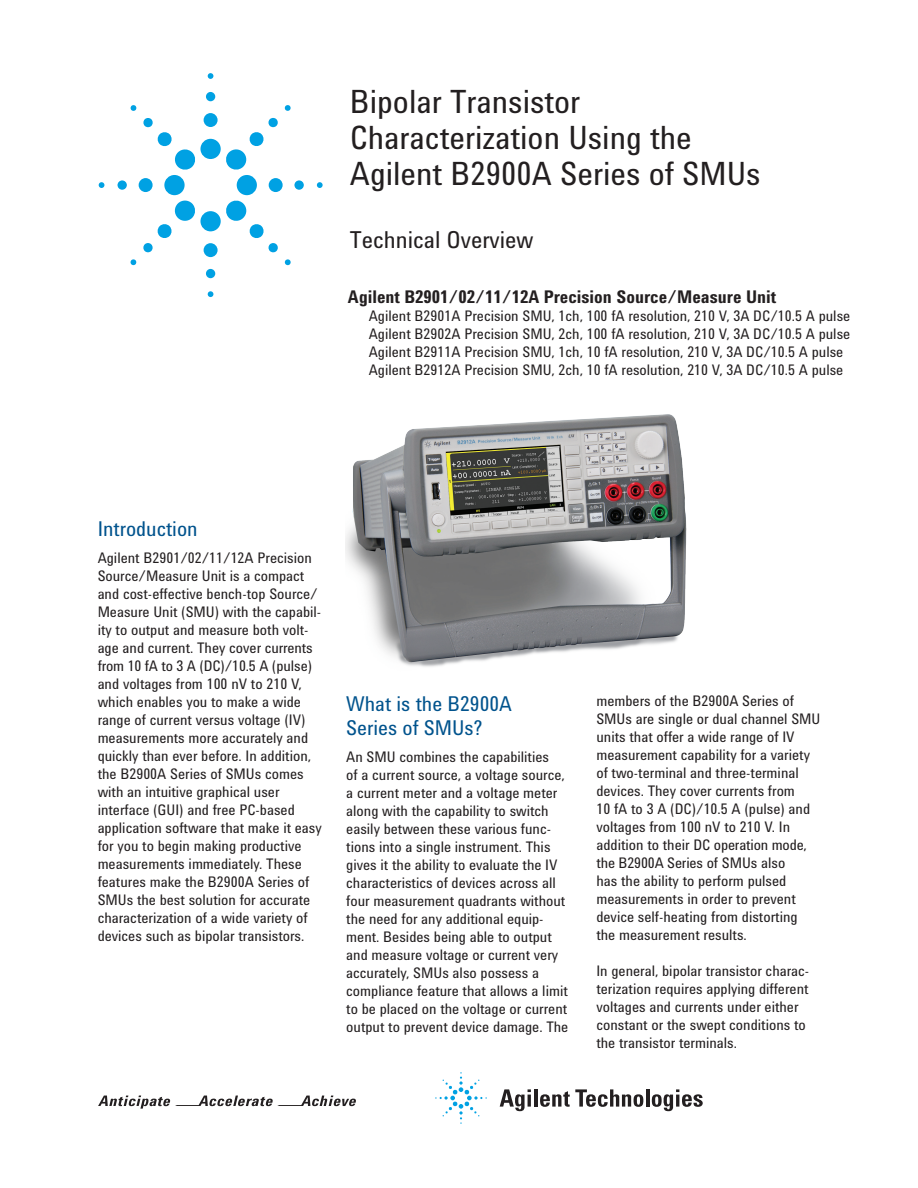
<style>
.page{position:relative;width:918px;height:1188px;background:#fff}
.page>*{position:absolute;margin:0;border:0;box-sizing:border-box;transform-origin:0 0}
.Bullets_-_Second_Lev{font:33px/36px "Agilent Condensed CFF";color:#231f20}
.Bullets_-_Second_Lev-2{font:24px "Agilent Condensed CFF";color:#231f20}
.Header_14_16_blue{font:21px/24px "Agilent Condensed CFF";color:#00538d}
.Body_Text{font:700 18px "Agilent Condensed CFF";color:#231f20}
.Body_Text-2{font:15px/18px "Agilent Condensed CFF";color:#231f20}
</style>
<div class="page">
<svg style="left:500px;top:1089px;width:31px;height:22px"></svg>
<hr style="left:534px;top:1089px;width:4px;height:18px;background:#231f20">
<svg style="left:540px;top:1089px;width:103px;height:18px"></svg>
<hr style="left:646px;top:1089px;width:3px;height:18px;background:#231f20">
<svg style="left:652px;top:1089px;width:51px;height:22px"></svg>
<svg style="left:435px;top:1072px;width:52px;height:52px"></svg>
<div style="left:200px;top:139px;width:21px;height:20px;background:#00a1e3;border-radius:50%"></div>
<div style="left:204px;top:113px;width:14px;height:14px;background:#00a1e3;border-radius:50%"></div>
<div style="left:206px;top:92px;width:9px;height:9px;background:#00a1e3;border-radius:50%"></div>
<svg style="left:208px;top:73px;width:5px;height:6px"></svg>
<div style="left:237px;top:175px;width:20px;height:20px;background:#00a1e3;border-radius:50%"></div>
<div style="left:269px;top:178px;width:14px;height:14px;background:#00a1e3;border-radius:50%"></div>
<svg style="left:294px;top:180px;width:10px;height:10px"></svg>
<svg style="left:317px;top:182px;width:6px;height:6px"></svg>
<div style="left:200px;top:211px;width:21px;height:20px;background:#00a1e3;border-radius:50%"></div>
<div style="left:204px;top:243px;width:14px;height:14px;background:#00a1e3;border-radius:50%"></div>
<div style="left:206px;top:269px;width:9px;height:9px;background:#00a1e3;border-radius:50%"></div>
<svg style="left:208px;top:291px;width:5px;height:6px"></svg>
<div style="left:164px;top:175px;width:21px;height:20px;background:#00a1e3;border-radius:50%"></div>
<div style="left:139px;top:178px;width:14px;height:14px;background:#00a1e3;border-radius:50%"></div>
<div style="left:118px;top:180px;width:9px;height:10px;background:#00a1e3;border-radius:50%"></div>
<svg style="left:99px;top:182px;width:5px;height:6px"></svg>
<svg style="left:226px;top:117px;width:52px;height:53px"></svg>
<svg style="left:285px;top:105px;width:6px;height:6px"></svg>
<svg style="left:226px;top:200px;width:52px;height:53px"></svg>
<svg style="left:285px;top:259px;width:6px;height:6px"></svg>
<svg style="left:143px;top:200px;width:52px;height:53px"></svg>
<svg style="left:130px;top:259px;width:7px;height:6px"></svg>
<svg style="left:143px;top:118px;width:52px;height:52px"></svg>
<svg style="left:130px;top:105px;width:7px;height:6px"></svg>
<svg style="left:98px;top:1096px;width:258px;height:13px"></svg>
<img style="left:346px;top:414px;width:341px;height:253px">
<p class="Bullets_-_Second_Lev" style="left:350px;top:82px;width:412px">Bipolar Transistor<br>Characterization Using the<br>Agilent B2900A Series of SMUs</p>
<p class="Bullets_-_Second_Lev-2" style="left:350px;top:221px;width:185px">Technical Overview</p>
<p class="Body_Text" style="left:348px;top:283px;width:430px">Agilent B2901/02/11/12A Precision Source/Measure Unit</p>
<p class="Body_Text-2" style="left:369px;top:306px;width:483px">Agilent B2901A Precision SMU, 1ch, 100 fA resolution, 210 V, 3A DC/10.5 A pulse</p>
<p class="Body_Text-2" style="left:369px;top:324px;width:483px">Agilent B2902A Precision SMU, 2ch, 100 fA resolution, 210 V, 3A DC/10.5 A pulse</p>
<p class="Body_Text-2" style="left:369px;top:342px;width:476px">Agilent B2911A Precision SMU, 1ch, 10 fA resolution, 210 V, 3A DC/10.5 A pulse</p>
<p class="Body_Text-2" style="left:369px;top:360px;width:476px">Agilent B2912A Precision SMU, 2ch, 10 fA resolution, 210 V, 3A DC/10.5 A pulse</p>
<p class="Header_14_16_blue" style="left:98px;top:516px;width:101px">Introduction</p>
<p class="Body_Text-2" style="left:98px;top:548px;width:226px">Agilent B2901/02/11/12A Precision Source/Measure Unit is a compact and cost-effective bench-top Source/ Measure Unit (SMU) with the capabil&shy;ity to output and measure both volt&shy;age and current. They cover currents from 10 fA to 3 A (DC)/10.5 A (pulse) and voltages from 100 nV to 210 V, which enables you to make a wide range of current versus voltage (IV) measurements more accurately and quickly than ever before. In addition, the B2900A Series of SMUs comes with an intuitive graphical user interface (GUI) and free PC-based application software that make it easy for you to begin making productive measurements immediately. These features make the B2900A Series of SMUs the best solution for accurate characterization of a wide variety of devices such as bipolar transistors.</p>
<p class="Header_14_16_blue" style="left:346px;top:691px;width:167px">What is the B2900A<br>Series of SMUs?</p>
<p class="Body_Text-2" style="left:346px;top:747px;width:204px">An SMU combines the capabilities</p>
<p class="Body_Text-2" style="left:346px;top:765px;width:224px">of a current source, a voltage source, a current meter and a voltage meter along with the capability to switch easily between these various func&shy;tions into a single instrument. This gives it the ability to evaluate the IV characteristics of devices across all four measurement quadrants without the need for any additional equip&shy;ment. Besides being able to output and measure voltage or current very accurately, SMUs also possess a compliance feature that allows a limit to be placed on the voltage or current output to prevent device damage. The</p>
<p class="Body_Text-2" style="left:596px;top:692px;width:226px">members of the B2900A Series of SMUs are single or dual channel SMU units that offer a wide range of IV measurement capability for a variety of two-terminal and three-terminal devices. They cover currents from<br>10 fA to 3 A (DC)/10.5 A (pulse) and voltages from 100 nV to 210 V. In addition to their DC operation mode, the B2900A Series of SMUs also<br>has the ability to perform pulsed measurements in order to prevent device self-heating from distorting<br>the measurement results.</p>
<p class="Body_Text-2" style="left:596px;top:962px;width:214px">In general, bipolar transistor charac&shy;terization requires applying different voltages and currents under either constant or the swept conditions to the transistor terminals.</p>
</div>
